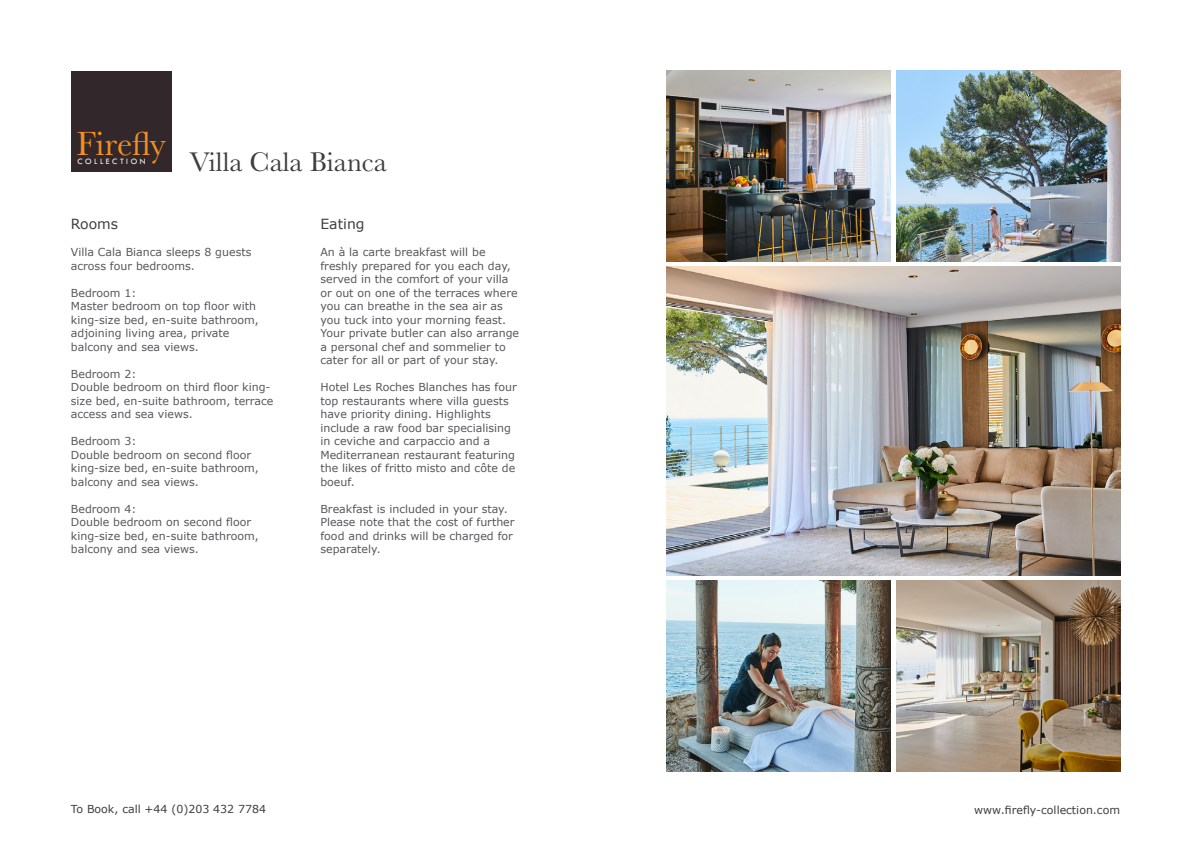
<style>
.page{position:relative;width:1191px;height:842px;background:#fff}
.page>*{position:absolute;margin:0;border:0;box-sizing:border-box;transform-origin:0 0}
.t1{font:34.9px "Baskerville";color:#f68e1e}
.t2{font:28px "Baskerville";color:#3e3e3f}
.t3{font:14px "Verdana";color:#3e3e3f}
.t4{font:11px/13.5px "Verdana";color:#57585a}
.t5{font:11px "Verdana";color:#3e3e3f}
.t6{font:8.5px "Tw Cen MT Std";letter-spacing:.3em;color:#fff}
</style>
<div class="page">
<div style="left:71px;top:71px;width:101px;height:101px;background:#32282c"></div>
<img style="left:666px;top:71px;width:224px;height:190px">
<img style="left:896px;top:71px;width:224px;height:190px">
<img style="left:666px;top:267px;width:454px;height:308px">
<img style="left:896px;top:581px;width:224px;height:190px">
<img style="left:666px;top:581px;width:224px;height:190px">
<p class="t1" style="left:77px;top:121px;width:91px">Firefly</p>
<p class="t6" style="left:77px;top:156px;width:70px">COLLECTION</p>
<p class="t2" style="left:190px;top:144px;width:199px">Villa Cala Bianca</p>
<p class="t3" style="left:71px;top:215px;width:49px">Rooms</p>
<p class="t4" style="left:71px;top:245px;width:182px">Villa Cala Bianca sleeps 8 guests across four bedrooms.</p>
<p class="t4" style="left:71px;top:286px;width:67px">Bedroom 1:</p>
<p class="t4" style="left:71px;top:299px;width:189px">Master bedroom on top floor with king-size bed, en-suite bathroom, adjoining living area, private balcony and sea views.</p>
<p class="t4" style="left:71px;top:367px;width:67px">Bedroom 2:</p>
<p class="t4" style="left:71px;top:380px;width:204px">Double bedroom on third floor king&shy;size bed, en-suite bathroom, terrace access and sea views.</p>
<p class="t4" style="left:71px;top:434px;width:67px">Bedroom 3:</p>
<p class="t4" style="left:71px;top:448px;width:189px">Double bedroom on second floor king-size bed, en-suite bathroom, balcony and sea views.</p>
<p class="t4" style="left:71px;top:502px;width:67px">Bedroom 4:</p>
<p class="t4" style="left:71px;top:515px;width:189px">Double bedroom on second floor king-size bed, en-suite bathroom, balcony and sea views.</p>
<p class="t3" style="left:320px;top:215px;width:46px">Eating</p>
<p class="t4" style="left:320px;top:245px;width:200px">An à la carte breakfast will be freshly prepared for you each day, served in the comfort of your villa or out on one of the terraces where you can breathe in the sea air as you tuck into your morning feast.<br>Your private butler can also arrange a personal chef and sommelier to cater for all or part of your stay.</p>
<p class="t4" style="left:320px;top:380px;width:198px">Hotel Les Roches Blanches has four top restaurants where villa guests have priority dining. Highlights include a raw food bar specialising in ceviche and carpaccio and a<br>Mediterranean restaurant featuring the likes of fritto misto and côte de boeuf.</p>
<p class="t4" style="left:320px;top:502px;width:196px">Breakfast is included in your stay.<br>Please note that the cost of further food and drinks will be charged for separately.</p>
<p class="t5" style="left:71px;top:802px;width:197px">To Book, call +44 (0)203 432 7784</p>
<p class="t5" style="left:974px;top:803px;width:147px">www.firefly-collection.com</p>
</div>
